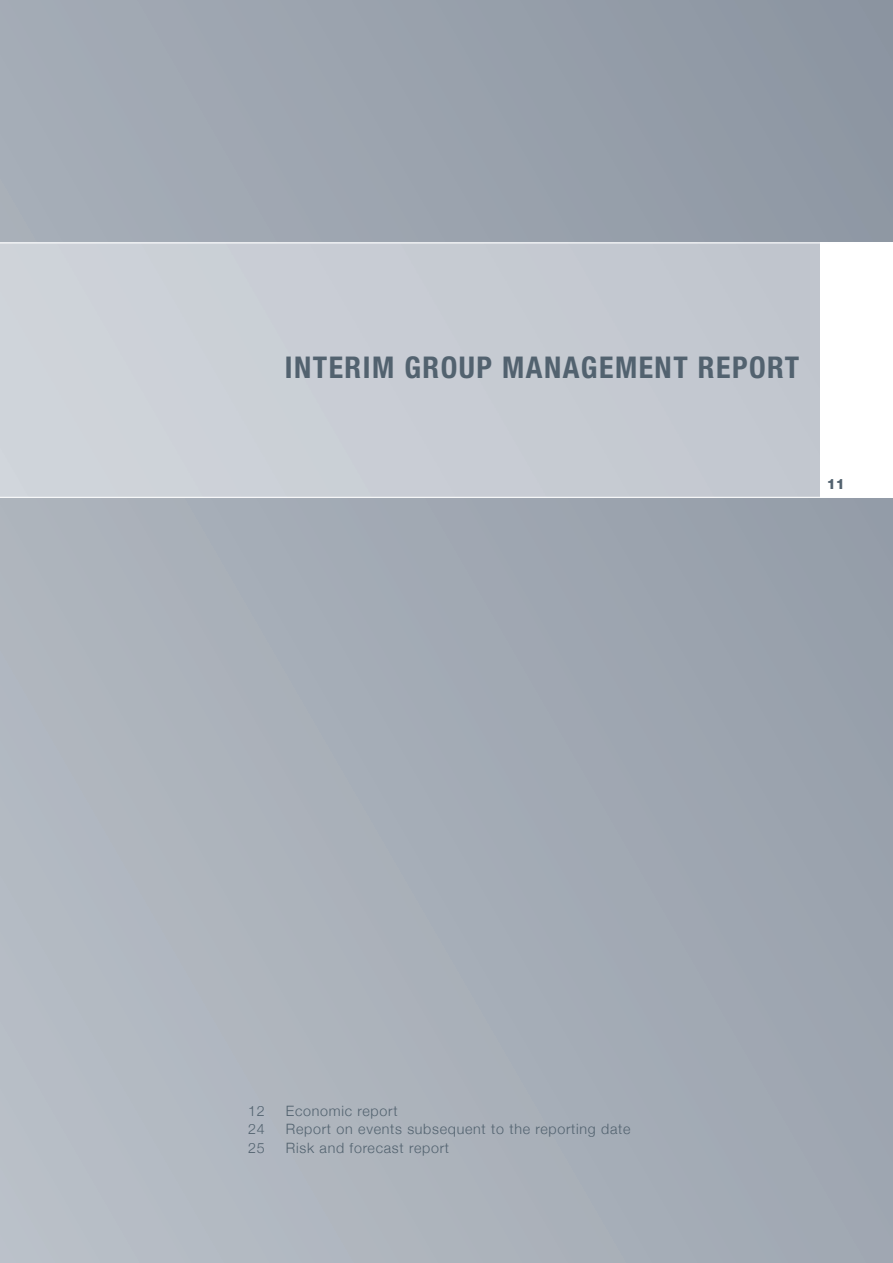
<style>
.page{position:relative;width:893px;height:1263px;background:#fff}
.page>*{position:absolute;margin:0;border:0;box-sizing:border-box;transform-origin:0 0}
.t1{font:700 condensed 30px "Helvetica Neue";letter-spacing:.05em;color:#52626f}
.t2{font:300 14.25px "Helvetica Neue";letter-spacing:.05em;color:#52626f}
.t3{font:800 14.25px "Helvetica Neue";color:#52626f}
</style>
<div class="page">
<div style="left:0;top:0;width:893px;height:1263px;background:linear-gradient(to right,#b1b7c0,#969eaa)"></div>
<div style="left:0;top:243px;width:821px;height:254px;background:#c8ccd4"></div>
<div style="left:821px;top:242px;width:72px;height:255px;background:#fff"></div>
<hr style="left:0;top:497px;width:893px;height:1px;background:#fff">
<hr style="left:0;top:242px;width:893px;height:1px;background:#fff">
<h1 class="t1" style="left:285px;top:357px;width:516px">INTERIM GROUP MANAGEMENT REPORT</h1>
<p class="t3" style="left:827px;top:479px;width:19px">11</p>
<p class="t2" style="left:248px;top:1102px;width:18px">12</p>
<p class="t2" style="left:286px;top:1102px;width:113px">Economic report</p>
<p class="t2" style="left:248px;top:1121px;width:18px">24</p>
<p class="t2" style="left:286px;top:1121px;width:346px">Report on events subsequent to the reporting date</p>
<p class="t2" style="left:248px;top:1139px;width:18px">25</p>
<p class="t2" style="left:286px;top:1139px;width:165px">Risk and forecast report</p>
</div>
